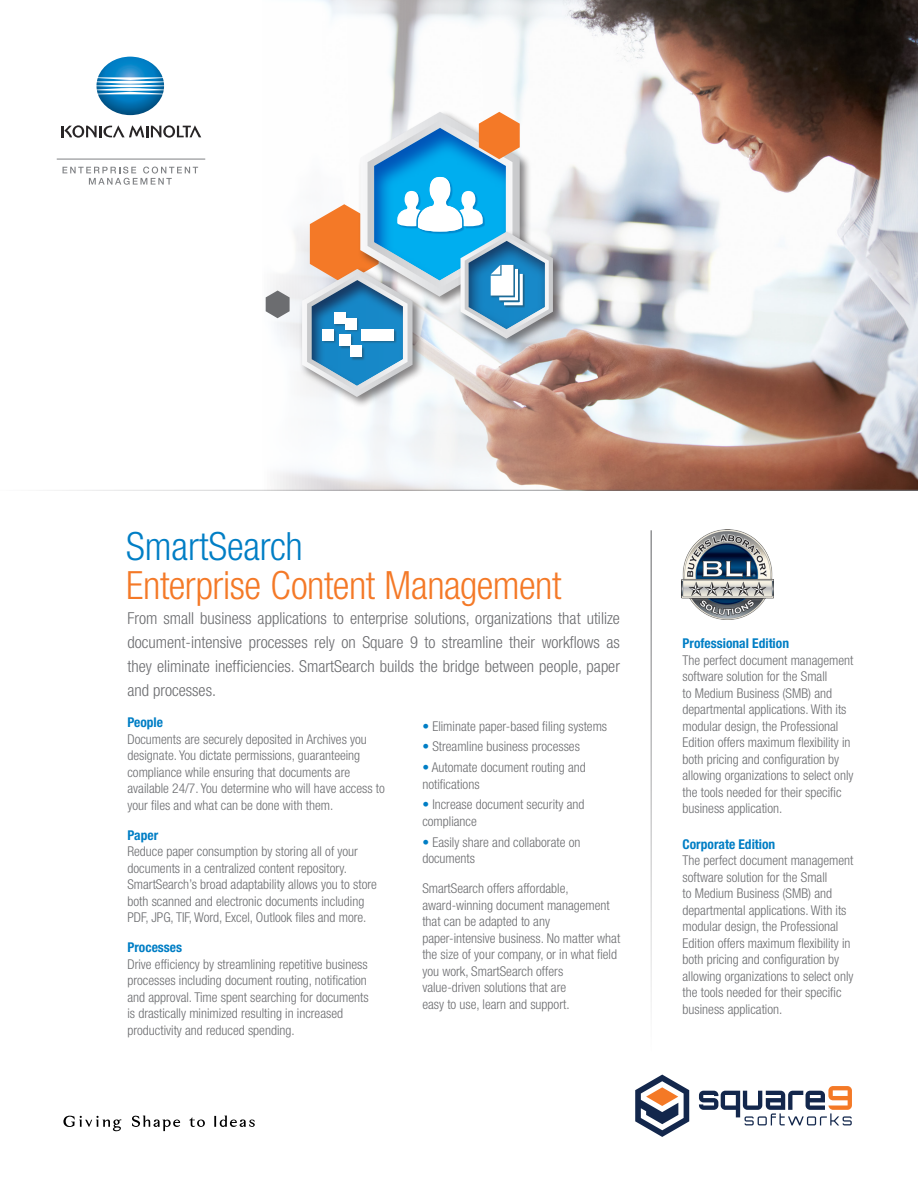
<style>
.page{position:relative;width:918px;height:1188px;background:#fff}
.page>*{position:absolute;margin:0;border:0;box-sizing:border-box;transform-origin:0 0}
.Interior_Word___Lead{font:300 condensed 39px "Helvetica Neue";letter-spacing:-.01em;color:#f47927}
.Interior_Word___Lead-2{font:300 condensed 39px "Helvetica Neue";color:#007ec5}
.Intro_Text{font:300 condensed 16.5px/24px "Helvetica Neue";color:#6c6d70;text-align:justify}
.t1{font:300 condensed 13.5px/16.5px "Helvetica Neue";color:#6c6d70}
.Body_Copy{font:300 condensed 13.5px/16.5px "Helvetica Neue LT Std";color:#6c6d70}
.Text_Subheads-Bold{font:700 condensed 13.5px "Helvetica Neue";color:#007ec5}
.s1{color:#007ec5}
.s2{font-weight:700;color:#007ec5}
</style>
<div class="page">
<img style="left:96px;top:57px;width:68px;height:58px">
<svg style="left:61px;top:125px;width:140px;height:13px"></svg>
<hr style="left:57px;top:159px;width:148px;height:1px;background:#808285">
<svg style="left:63px;top:167px;width:135px;height:18px"></svg>
<svg style="left:635px;top:1075px;width:54px;height:62px"></svg>
<svg style="left:699px;top:1086px;width:153px;height:39px"></svg>
<svg style="left:132px;top:1115px;width:48px;height:16px"></svg>
<svg style="left:214px;top:1115px;width:41px;height:12px"></svg>
<svg style="left:63px;top:1116px;width:58px;height:15px"></svg>
<svg style="left:189px;top:1117px;width:16px;height:10px"></svg>
<img style="left:262px;top:0;width:656px;height:490px">
<img style="left:681px;top:530px;width:93px;height:89px">
<div style="left:299px;top:267px;width:126px;height:142px;background:#231f20;opacity:.55"></div>
<svg style="left:266px;top:291px;width:24px;height:27px"></svg>
<div style="left:457px;top:230px;width:108px;height:120px;background:#231f20;opacity:.55"></div>
<svg style="left:302px;top:112px;width:251px;height:285px"></svg>
<hr style="left:651px;top:530px;width:1px;height:522px;background:#6c6d70">
<hr style="left:0;top:490px;width:918px;height:1px;background:#6c6d70">
<p class="Interior_Word___Lead-2" style="left:126px;top:524px;width:178px">SmartSearch</p>
<p class="Interior_Word___Lead" style="left:126px;top:563px;width:437px">Enterprise Content Management</p>
<p class="Intro_Text" style="left:127px;top:606px;width:494px">From small business applications to enterprise solutions, organizations that utilize document-intensive processes rely on Square 9 to streamline their workflows as they eliminate inefficiencies. SmartSearch builds the bridge between people, paper and processes.</p>
<p class="Text_Subheads-Bold" style="left:127px;top:714px;width:37px">People</p>
<p class="t1" style="left:127px;top:731px;width:259px">Documents are securely deposited in Archives you designate. You dictate permissions, guaranteeing compliance while ensuring that documents are available 24/7. You determine who will have access to your files and what can be done with them.</p>
<p class="Text_Subheads-Bold" style="left:127px;top:827px;width:32px">Paper</p>
<p class="t1" style="left:127px;top:843px;width:251px">Reduce paper consumption by storing all of your documents in a centralized content repository.<br>SmartSearch’s broad adaptability allows you to store both scanned and electronic documents including PDF, JPG, TIF, Word, Excel, Outlook files and more.</p>
<p class="Text_Subheads-Bold" style="left:127px;top:939px;width:56px">Processes</p>
<p class="t1" style="left:127px;top:956px;width:243px">Drive efficiency by streamlining repetitive business processes including document routing, notification and approval. Time spent searching for documents is drastically minimized resulting in increased productivity and reduced spending.</p>
<p class="t1" style="left:422px;top:717px;width:186px"><span class="s1">•</span> Eliminate paper-based filing systems</p>
<p class="t1" style="left:422px;top:738px;width:159px"><span class="s1">•</span> Streamline business processes</p>
<p class="t1" style="left:422px;top:759px;width:165px"><span class="s1">•</span> Automate document routing and notifications</p>
<p class="t1" style="left:422px;top:796px;width:164px"><span class="s1">•</span> Increase document security and compliance</p>
<p class="t1" style="left:422px;top:834px;width:160px"><span class="s1">•</span> Easily share and collaborate on documents</p>
<p class="t1" style="left:422px;top:880px;width:199px">SmartSearch offers affordable, award-winning document management that can be adapted to any paper-intensive business. No matter what the size of your company, or in what field you work, SmartSearch offers value-driven solutions that are<br>easy to use, learn and support.</p>
<p class="Body_Copy" style="left:683px;top:635px;width:172px"><span class="s2">Professional Edition<br></span>The perfect document management software solution for the Small<br>to Medium Business (SMB) and departmental applications. With its modular design, the Professional<br>Edition offers maximum flexibility in both pricing and configuration by allowing organizations to select only the tools needed for their specific business application.</p>
<p class="Body_Copy" style="left:683px;top:836px;width:172px"><span class="s2">Corporate Edition<br></span>The perfect document management software solution for the Small<br>to Medium Business (SMB) and departmental applications. With its modular design, the Professional<br>Edition offers maximum flexibility in both pricing and configuration by allowing organizations to select only the tools needed for their specific business application.</p>
</div>
